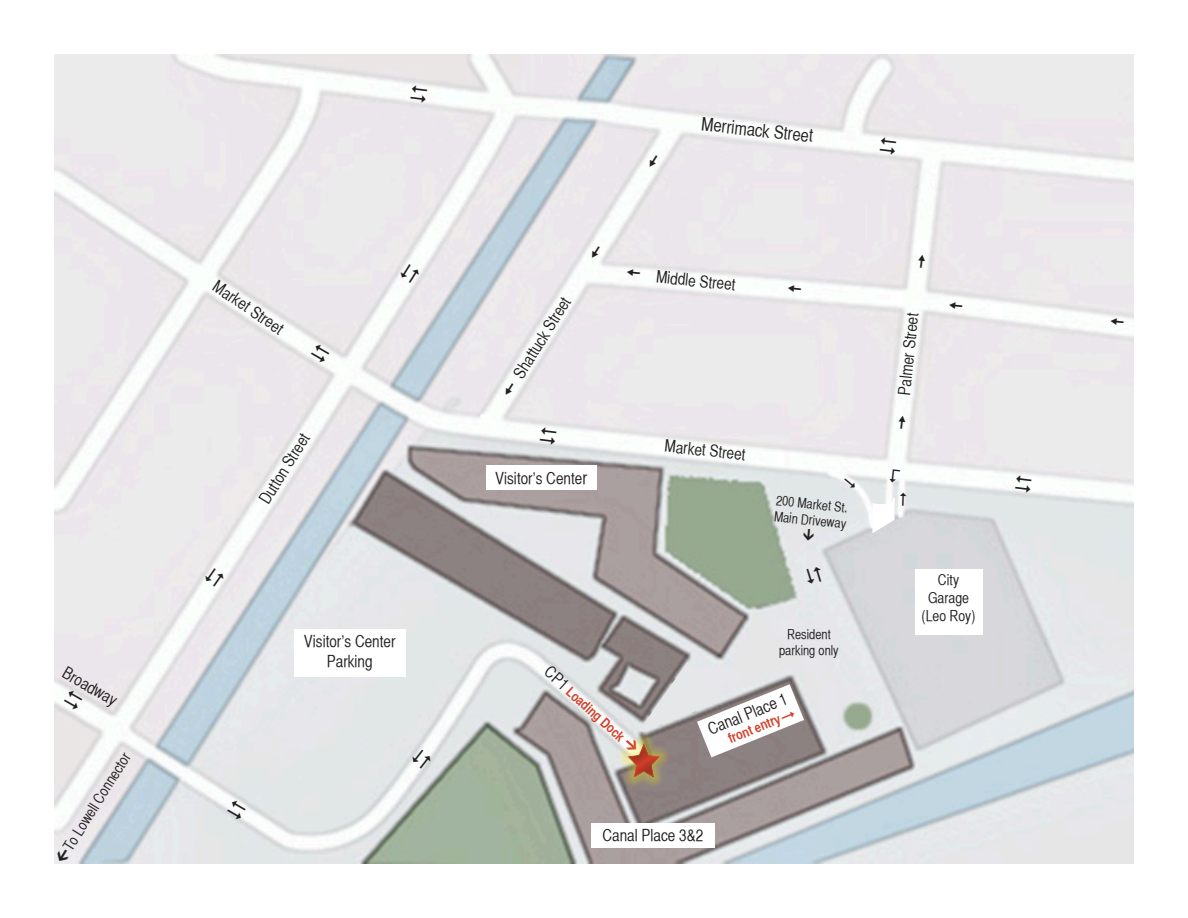
<style>
.page{position:relative;width:1188px;height:918px;background:#fff}
.page>*{position:absolute;margin:0;border:0;box-sizing:border-box;transform-origin:0 0}
.t1{font:18px "Helvetica CY Plain";color:#231f20}
.t2{font:16.5px/19.8px "Helvetica CY Plain";color:#231f20;text-align:center}
.t3{font:15px/18px "Helvetica CY Plain";color:#231f20;text-align:center}
.t4{font:13.5px/16.2px "Helvetica CY Plain";color:#231f20}
.t5{font:13.5px "Helvetica CY Bold";color:#d23f2a}
.s1{font-size:18px}
.s2{font-family:"Helvetica CY Plain";font-size:16.5px;color:#231f20}
</style>
<div class="page">
<img style="left:54px;top:54px;width:1080px;height:810px">
<div style="left:294px;top:630px;width:112px;height:47px;background:#fff"></div>
<div style="left:486px;top:465px;width:110px;height:24px;background:#fff"></div>
<div style="left:591px;top:824px;width:124px;height:24px;background:#fff"></div>
<div style="left:915px;top:569px;width:67px;height:66px;background:#fff"></div>
<svg style="left:480px;top:414px;width:9px;height:5px"></svg>
<div style="left:618px;top:734px;width:52px;height:54px;background:#fff101;opacity:.7"></div>
<svg style="left:623px;top:662px;width:181px;height:116px"></svg>
<svg style="left:803px;top:529px;width:11px;height:12px"></svg>
<svg style="left:1092px;top:312px;width:32px;height:14px"></svg>
<svg style="left:1054px;top:309px;width:18px;height:1px"></svg>
<svg style="left:1000px;top:303px;width:18px;height:2px"></svg>
<svg style="left:931px;top:296px;width:32px;height:14px"></svg>
<svg style="left:893px;top:292px;width:18px;height:2px"></svg>
<svg style="left:839px;top:287px;width:18px;height:2px"></svg>
<svg style="left:769px;top:280px;width:33px;height:13px"></svg>
<svg style="left:732px;top:276px;width:18px;height:2px"></svg>
<svg style="left:678px;top:271px;width:18px;height:2px"></svg>
<svg style="left:627px;top:269px;width:13px;height:8px"></svg>
<svg style="left:898px;top:397px;width:14px;height:32px"></svg>
<svg style="left:914px;top:360px;width:2px;height:17px"></svg>
<svg style="left:921px;top:306px;width:2px;height:18px"></svg>
<svg style="left:917px;top:255px;width:9px;height:13px"></svg>
<svg style="left:310px;top:342px;width:21px;height:23px"></svg>
<svg style="left:399px;top:262px;width:22px;height:22px"></svg>
<svg style="left:203px;top:566px;width:23px;height:22px"></svg>
<svg style="left:226px;top:799px;width:21px;height:22px"></svg>
<svg style="left:62px;top:689px;width:22px;height:22px"></svg>
<svg style="left:55px;top:847px;width:16px;height:17px"></svg>
<svg style="left:410px;top:748px;width:23px;height:22px"></svg>
<svg style="left:410px;top:85px;width:17px;height:18px"></svg>
<svg style="left:843px;top:477px;width:14px;height:13px"></svg>
<svg style="left:872px;top:493px;width:35px;height:42px"></svg>
<svg style="left:879px;top:137px;width:18px;height:19px"></svg>
<svg style="left:1015px;top:475px;width:17px;height:18px"></svg>
<svg style="left:540px;top:426px;width:17px;height:19px"></svg>
<svg style="left:889px;top:469px;width:11px;height:14px"></svg>
<svg style="left:804px;top:566px;width:20px;height:19px"></svg>
<svg style="left:634px;top:154px;width:26px;height:26px"></svg>
<svg style="left:614px;top:197px;width:9px;height:15px"></svg>
<svg style="left:576px;top:245px;width:26px;height:26px"></svg>
<svg style="left:556px;top:288px;width:10px;height:15px"></svg>
<svg style="left:527px;top:334px;width:10px;height:15px"></svg>
<svg style="left:503px;top:382px;width:13px;height:15px"></svg>
<p class="t2" style="left:69px;top:663px;width:62px;rotate:30deg">Broadway</p>
<p class="t3" style="left:59px;top:845px;width:114px;rotate:-58deg">To Lowell Connector</p>
<p class="t2" style="left:220px;top:276px;width:83px;rotate:34deg">Market Street</p>
<p class="t2" style="left:255px;top:497px;width:81px;rotate:-58deg">Dutton Street</p>
<p class="t2" style="left:304px;top:631px;width:93px">Visitor’s Center<br>Parking</p>
<p class="t1" style="left:703px;top:114px;width:114px;rotate:6deg">Merrimack Street</p>
<p class="t2" style="left:509px;top:371px;width:94px;rotate:-58deg">Shattuck Street</p>
<p class="t2" style="left:495px;top:468px;width:94px">Visitor’s Cente<span class="s1">r</span></p>
<p class="t2" style="left:657px;top:267px;width:81px;rotate:6deg">Middle Street</p>
<p class="t2" style="left:666px;top:436px;width:83px;rotate:6deg">Market Street</p>
<p class="t4" style="left:777px;top:492px;width:74px;rotate:6deg">200 Market St.<br>Main Driveway</p>
<p class="t5" style="left:552px;top:664px;width:104px;rotate:42deg"><span class="s2">CP1</span> Loading Dock</p>
<p class="t4" style="left:779px;top:626px;width:61px;text-align:center">Resident parking only</p>
<p class="t2" style="left:705px;top:720px;width:86px;rotate:-22deg">Canal Place 1</p>
<p class="t5" style="left:726px;top:731px;width:57px;rotate:-22deg">front entry</p>
<p class="t2" style="left:602px;top:825px;width:102px">Canal Place 3&amp;2</p>
<p class="t2" style="left:894px;top:394px;width:84px;rotate:-84deg">Palmer Street</p>
<p class="t3" style="left:928px;top:571px;width:43px">City<br>Garage</p>
<p class="t3" style="left:922px;top:607px;width:55px">(Leo Roy)</p>
</div>
